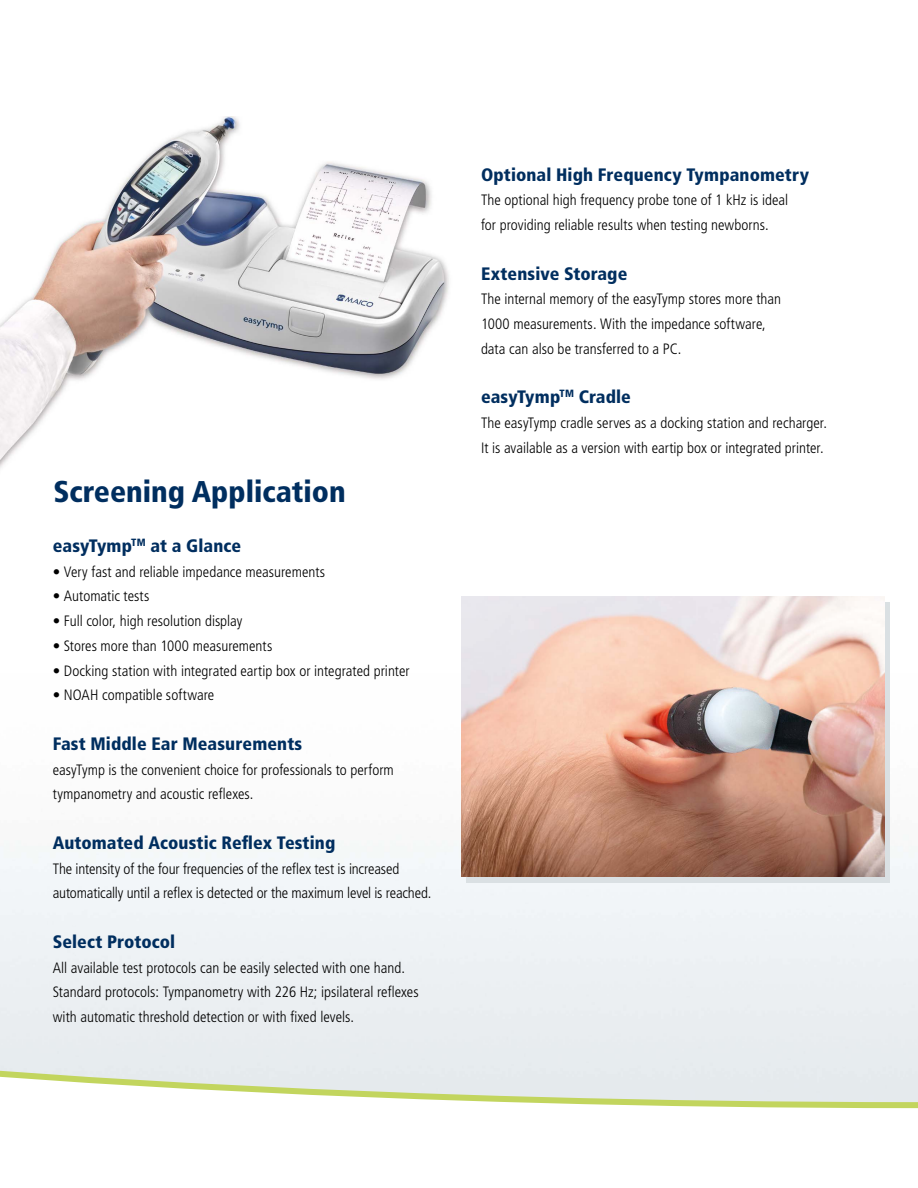
<style>
.page{position:relative;width:918px;height:1188px;background:#fff}
.page>*{position:absolute;margin:0;border:0;box-sizing:border-box;transform-origin:0 0}
.t1{font:900 condensed 30px "Frutiger";color:#002e5f}
.t2{font:900 condensed 18px "Frutiger";letter-spacing:.005em;color:#002e5f}
.t3{font:300 condensed 15px/24.8px "Frutiger";color:#000}
</style>
<div class="page">
<svg style="left:0;top:1066px;width:918px;height:43px"></svg>
<img style="left:0;top:116px;width:449px;height:352px">
<div style="left:466px;top:602px;width:423px;height:281px;background:#dae0e3"></div>
<img style="left:461px;top:597px;width:423px;height:280px">
<h1 class="t1" style="left:53px;top:474px;width:294px">Screening Application</h1>
<p class="t2" style="left:53px;top:535px;width:190px">easyTymp<sup>TM</sup> at a Glance</p>
<p class="t3" style="left:53px;top:559px;width:274px">• Very fast and reliable impedance measurements</p>
<p class="t3" style="left:53px;top:584px;width:98px">• Automatic tests</p>
<p class="t3" style="left:53px;top:609px;width:191px">• Full color, high resolution display</p>
<p class="t3" style="left:53px;top:633px;width:221px">• Stores more than 1000 measurements</p>
<p class="t3" style="left:53px;top:658px;width:358px">• Docking station with integrated eartip box or integrated printer</p>
<p class="t3" style="left:53px;top:683px;width:163px">• NOAH compatible software</p>
<p class="t2" style="left:53px;top:733px;width:251px">Fast Middle Ear Measurements</p>
<p class="t3" style="left:53px;top:757px;width:343px">easyTymp is the convenient choice for professionals to perform tympanometry and acoustic reflexes.</p>
<p class="t2" style="left:53px;top:832px;width:284px">Automated Acoustic Reflex Testing</p>
<p class="t3" style="left:53px;top:856px;width:380px">The intensity of the four frequencies of the reflex test is increased automatically until a reflex is detected or the maximum level is reached.</p>
<p class="t2" style="left:53px;top:931px;width:124px">Select Protocol</p>
<p class="t3" style="left:53px;top:955px;width:367px">All available test protocols can be easily selected with one hand.<br>Standard protocols: Tympanometry with 226 Hz; ipsilateral reflexes with automatic threshold detection or with fixed levels.</p>
<p class="t2" style="left:481px;top:163px;width:329px">Optional High Frequency Tympanometry</p>
<p class="t3" style="left:481px;top:188px;width:309px">The optional high frequency probe tone of 1 kHz is ideal for providing reliable results when testing newborns.</p>
<p class="t2" style="left:481px;top:262px;width:148px">Extensive Storage</p>
<p class="t3" style="left:481px;top:287px;width:302px">The internal memory of the easyTymp stores more than<br>1000 measurements. With the impedance software, data can also be transferred to a PC.</p>
<p class="t2" style="left:481px;top:386px;width:151px">easyTymp<sup>TM</sup> Cradle</p>
<p class="t3" style="left:481px;top:411px;width:347px">The easyTymp cradle serves as a docking station and recharger.<br>It is available as a version with eartip box or integrated printer.</p>
</div>
